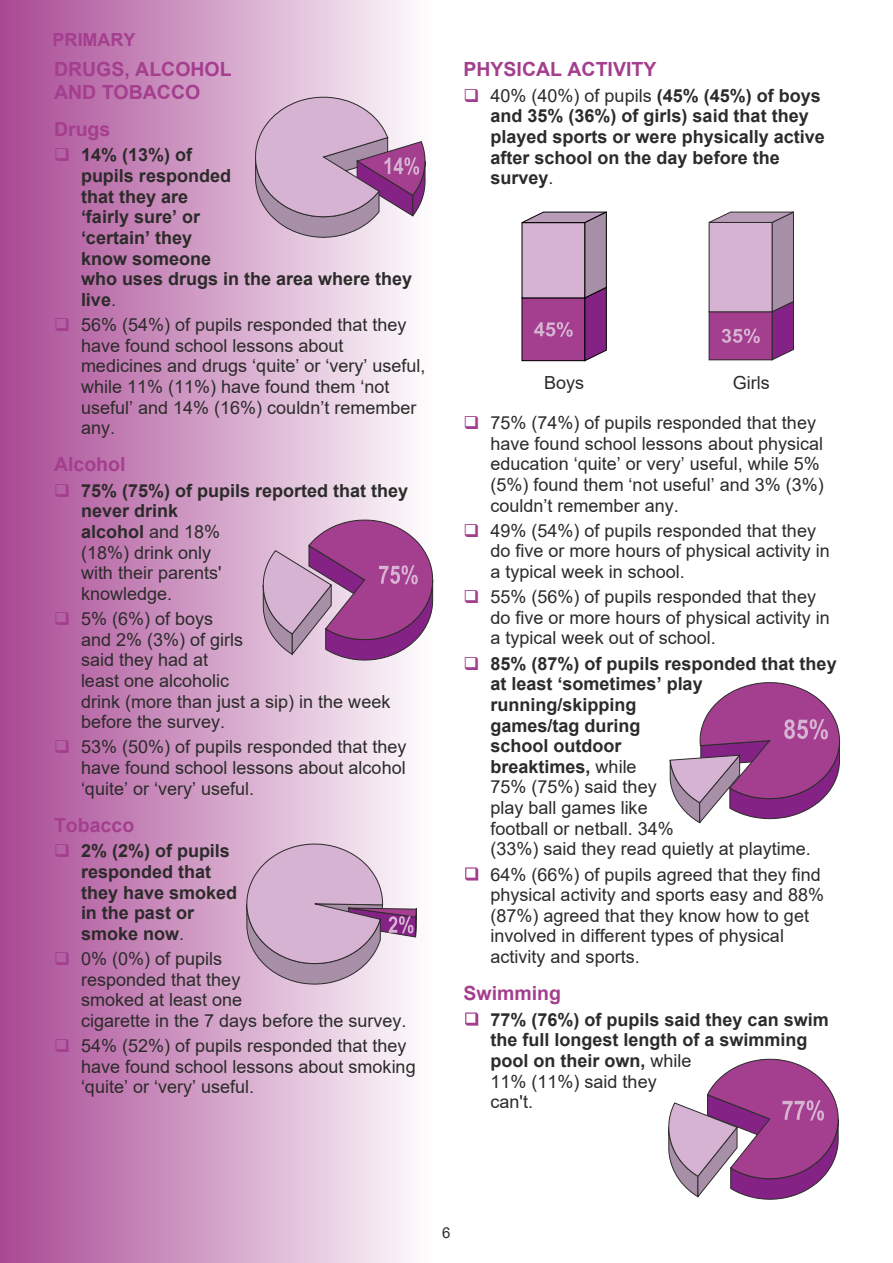
<style>
.page{position:relative;width:893px;height:1263px;background:#fff}
.page>*{position:absolute;margin:0;border:0;box-sizing:border-box;transform-origin:0 0}
.t1{font:700 19.5px/22.4px "Arial";color:#a43e8e}
.t2{font:18px/20.7px "Arial";color:#2c2b2a}
.t3{font:700 18px/20.7px "Arial";color:#2c2b2a}
.t4{font:700 18px "Arial";color:#a43e8e}
.t5{font:15px "Arial";color:#2c2b2a}
.s1{font-weight:400}
</style>
<div class="page">
<div style="left:0;top:0;width:435px;height:1263px;background:linear-gradient(to right,#a94894,#fff)"></div>
<svg style="left:465px;top:867px;width:13px;height:13px"></svg>
<svg style="left:465px;top:1012px;width:13px;height:13px"></svg>
<svg style="left:246px;top:843px;width:171px;height:142px;background:#d0b2cc"></svg>
<svg style="left:669px;top:682px;width:171px;height:142px"></svg>
<svg style="left:668px;top:1058px;width:171px;height:142px"></svg>
<svg style="left:255px;top:97px;width:171px;height:141px;background:#c8a4c3"></svg>
<svg style="left:263px;top:519px;width:170px;height:142px;background:#b476aa"></svg>
<svg style="left:521px;top:211px;width:86px;height:151px;background:#ad76a6"></svg>
<svg style="left:708px;top:211px;width:86px;height:150px;background:#b584ae"></svg>
<svg style="left:56px;top:148px;width:13px;height:13px"></svg>
<svg style="left:56px;top:318px;width:13px;height:13px"></svg>
<svg style="left:56px;top:484px;width:13px;height:13px"></svg>
<svg style="left:56px;top:612px;width:13px;height:13px"></svg>
<svg style="left:56px;top:740px;width:13px;height:13px"></svg>
<svg style="left:56px;top:844px;width:13px;height:13px"></svg>
<svg style="left:56px;top:952px;width:13px;height:13px"></svg>
<svg style="left:56px;top:1039px;width:13px;height:13px"></svg>
<p class="t4" style="left:53px;top:33px;width:84px">PRIMARY</p>
<p class="t1" style="left:54px;top:60px;width:179px">DRUGS, ALCOHOL<br>AND TOBACCO</p>
<p class="t1" style="left:54px;top:120px;width:58px">Drugs</p>
<p class="t3" style="left:81px;top:146px;width:333px">14% (13%) of<br>pupils responded<br>that they are<br>‘fairly sure’ or<br>‘certain’ they<br>know someone<br>who uses drugs in the area where they live<span class="s1">.</span></p>
<p class="t2" style="left:81px;top:316px;width:346px">56% (54%) of pupils responded that they have found school lessons about medicines and drugs ‘quite’ or ‘very’ useful, while 11% (11%) have found them ‘not useful’ and 14% (16%) couldn’t remember any.</p>
<p class="t1" style="left:54px;top:455px;width:73px">Alcohol</p>
<p class="t3" style="left:81px;top:482px;width:329px">75% (75%) of pupils reported that they never drink<br>alcohol <span class="s1">and 18%<br>(18%) drink only<br>with their parents'<br>knowledge.</span></p>
<p class="t2" style="left:81px;top:610px;width:311px">5% (6%) of boys<br>and 2% (3%) of girls<br>said they had at<br>least one alcoholic<br>drink (more than just a sip) in the week before the survey.</p>
<p class="t2" style="left:81px;top:738px;width:327px;text-align:justify">53% (50%) of pupils responded that they have found school lessons about alcohol ‘quite’ or ‘very’ useful.</p>
<p class="t1" style="left:54px;top:815px;width:82px">Tobacco</p>
<p class="t3" style="left:81px;top:842px;width:158px">2% (2%) of pupils responded that they have smoked in the past or smoke now<span class="s1">.</span></p>
<p class="t2" style="left:81px;top:950px;width:327px">0% (0%) of pupils<br>responded that they<br>smoked at least one<br>cigarette in the 7 days before the survey.</p>
<p class="t2" style="left:81px;top:1037px;width:336px">54% (52%) of pupils responded that they have found school lessons about smoking ‘quite’ or ‘very’ useful.</p>
<p class="t1" style="left:463px;top:60px;width:194px">PHYSICAL ACTIVITY</p>
<p class="t3" style="left:490px;top:87px;width:336px"><span class="s1">40% (40%) of pupils</span> (45% (45%) of boys and 35% (36%) of girls) said that they played sports or were physically active after school on the day before the survey<span class="s1">.</span></p>
<p class="t2" style="left:544px;top:374px;width:42px">Boys</p>
<p class="t2" style="left:733px;top:374px;width:38px">Girls</p>
<p class="t2" style="left:490px;top:414px;width:335px">75% (74%) of pupils responded that they have found school lessons about physical education ‘quite’ or very’ useful, while 5% (5%) found them ‘not useful’ and 3% (3%) couldn’t remember any.</p>
<p class="t2" style="left:490px;top:522px;width:341px">49% (54%) of pupils responded that they do five or more hours of physical activity in a typical week in school.</p>
<p class="t2" style="left:490px;top:588px;width:341px">55% (56%) of pupils responded that they do five or more hours of physical activity in a typical week out of school.</p>
<p class="t3" style="left:490px;top:655px;width:348px">85% (87%) of pupils responded that they at least ‘sometimes’ play running/skipping<br>games/tag during<br>school outdoor<br>breaktimes, <span class="s1">while<br>75% (75%) said they<br>play ball games like<br>football or netball. 34%<br>(33%) said they read quietly at playtime.</span></p>
<p class="t2" style="left:490px;top:865px;width:335px">64% (66%) of pupils agreed that they find physical activity and sports easy and 88% (87%) agreed that they know how to get involved in different types of physical activity and sports.</p>
<p class="t1" style="left:463px;top:984px;width:99px">Swimming</p>
<p class="t3" style="left:490px;top:1010px;width:340px">77% (76%) of pupils said they can swim the full longest length of a swimming pool on their own, <span class="s1">while<br>11% (11%) said they<br>can't.</span></p>
<p class="t5" style="left:442px;top:1227px;width:10px">6</p>
</div>
